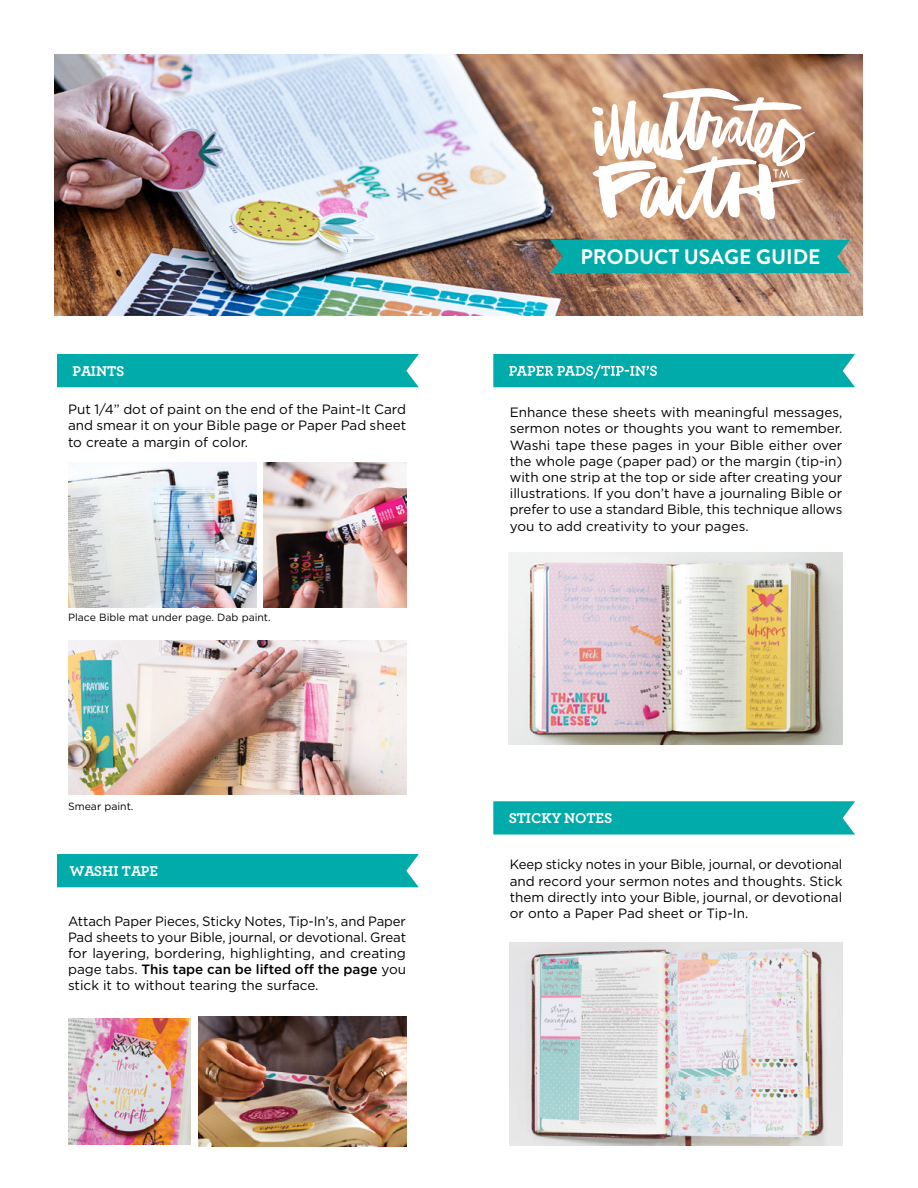
<style>
.page{position:relative;width:918px;height:1188px;background:#fff}
.page>*{position:absolute;margin:0;border:0;box-sizing:border-box;transform-origin:0 0}
.t1{font:700 21px "Brandon Grotesque";color:#fff}
.t2{font:700 14.85px "Archer";color:#fff}
.t3{font:13.5px/16.2px "Gotham";color:#000;text-align:justify}
.t4{font:10.5px "Gotham";color:#000}
.s1{font-weight:500}
</style>
<div class="page">
<img style="left:54px;top:54px;width:808px;height:261px">
<div style="left:550px;top:240px;width:300px;height:33px;background:#00aba9"></div>
<img style="left:68px;top:640px;width:338px;height:154px">
<img style="left:68px;top:463px;width:188px;height:145px">
<img style="left:264px;top:463px;width:142px;height:145px">
<svg style="left:493px;top:354px;width:362px;height:33px;background:#12b0af"></svg>
<img style="left:509px;top:553px;width:333px;height:191px">
<svg style="left:493px;top:801px;width:362px;height:34px;background:#09aeac"></svg>
<img style="left:510px;top:942px;width:332px;height:203px">
<div style="left:57px;top:354px;width:362px;height:33px;background:#00aba9"></div>
<svg style="left:84px;top:730px;width:7px;height:11px"></svg>
<div style="left:57px;top:854px;width:362px;height:33px;background:#00aba9"></div>
<img style="left:199px;top:1017px;width:207px;height:129px">
<img style="left:68px;top:1019px;width:123px;height:126px">
<svg style="left:592px;top:88px;width:223px;height:132px"></svg>
<p class="t2" style="left:73px;top:359px;width:54px">PAINTS</p>
<h1 class="t1" style="left:580px;top:242px;width:242px">PRODUCT USAGE GUIDE</h1>
<p class="t3" style="left:68px;top:401px;width:340px">Put 1/4” dot of paint on the end of the Paint-It Card and smear it on your Bible page or Paper Pad sheet to create a margin of color.</p>
<p class="t3" style="left:510px;top:404px;width:334px">Enhance these sheets with meaningful messages, sermon notes or thoughts you want to remember.<br>Washi tape these pages in your Bible either over the whole page (paper pad) or the margin (tip-in) with one strip at the top or side after creating your illustrations. If you don’t have a journaling Bible or prefer to use a standard Bible, this technique allows you to add creativity to your pages.</p>
<p class="t4" style="left:68px;top:611px;width:204px">Place Bible mat under page. Dab paint.</p>
<p class="t4" style="left:68px;top:800px;width:67px">Smear paint.</p>
<p class="t2" style="left:69px;top:859px;width:90px">WASHI TAPE</p>
<p class="t3" style="left:68px;top:912px;width:340px">Attach Paper Pieces, Sticky Notes, Tip-In’s, and Paper Pad sheets to your Bible, journal, or devotional. Great for layering, bordering, highlighting, and creating page tabs. <span class="s1">This tape can be lifted off the page</span> you stick it to without tearing the surface.</p>
<p class="t2" style="left:509px;top:806px;width:105px">STICKY NOTES</p>
<p class="t3" style="left:510px;top:856px;width:334px">Keep sticky notes in your Bible, journal, or devotional and record your sermon notes and thoughts. Stick them directly into your Bible, journal, or devotional or onto a Paper Pad sheet or Tip-In.</p>
</div>
